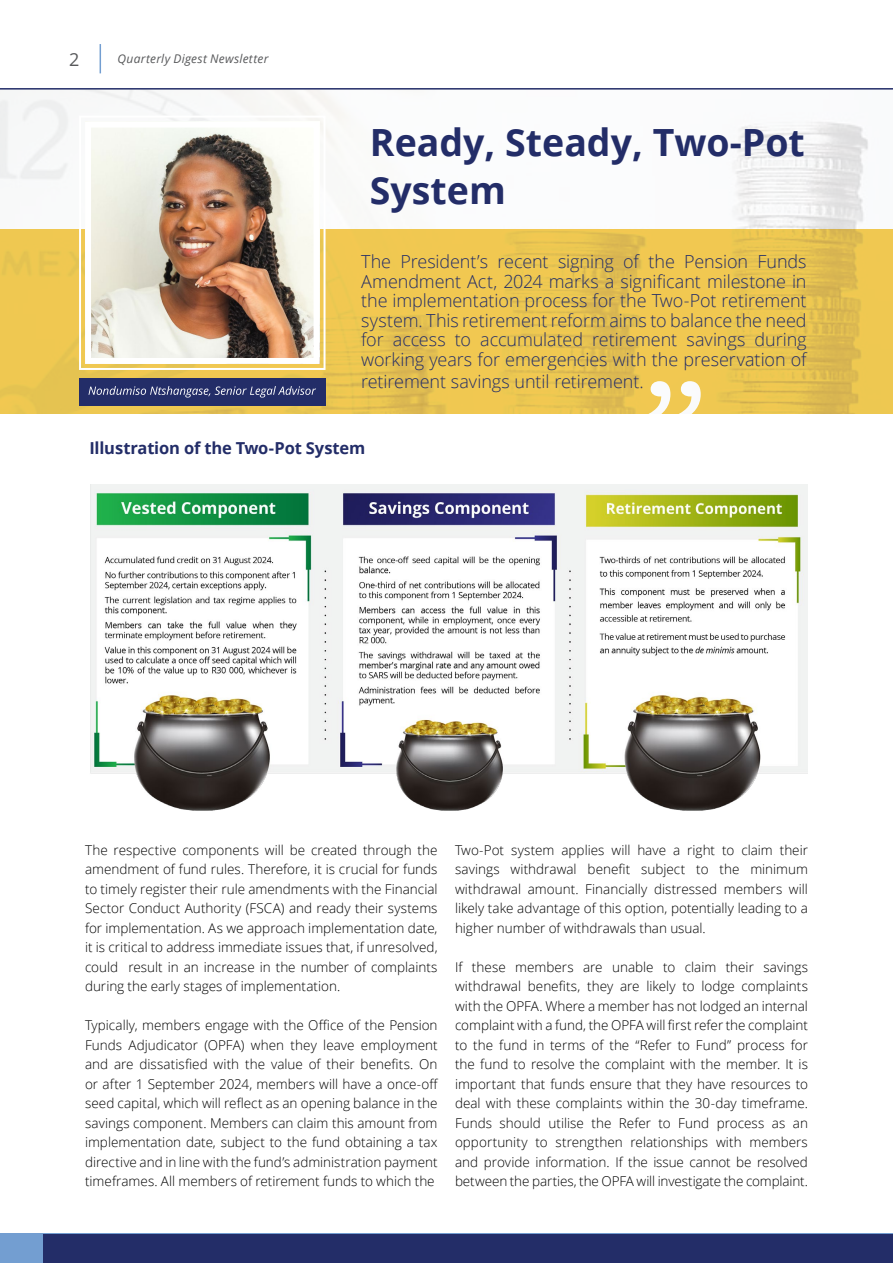
<style>
.page{position:relative;width:893px;height:1263px;background:#fff}
.page>*{position:absolute;margin:0;border:0;box-sizing:border-box;transform-origin:0 0}
.t1{font:700 37.5px/48px "Open Sans";color:#232d68}
.t2{font:300 18px/19.5px "Open Sans";letter-spacing:-.005em;color:#232d68;text-align:justify}
.t3{font:18px "Open Sans";color:#58595b}
.t4{font:700 16.5px "Open Sans";letter-spacing:-.01em;color:#232d68}
.t5{font:300 13.5px/19.5px "Open Sans";color:#000;text-align:justify}
.t6{font:italic 12px "Open Sans";letter-spacing:.025em;color:#58595b}
</style>
<div class="page">
<hr style="left:0;top:88px;width:893px;height:2px;background:#232d68">
<img style="left:0;top:89px;width:893px;height:325px">
<img style="left:90px;top:485px;width:718px;height:326px">
<img style="left:78px;top:115px;width:249px;height:256px">
<div style="left:85px;top:122px;width:235px;height:242px;border:6px solid #fff"></div>
<div style="left:79px;top:378px;width:247px;height:27px;background:#232d68"></div>
<svg style="left:88px;top:386px;width:228px;height:11px"></svg>
<div style="left:0;top:1234px;width:893px;height:29px;background:#739ed1"></div>
<div style="left:44px;top:1234px;width:849px;height:29px;background:#232d68"></div>
<svg style="left:100px;top:44px;width:1px;height:29px"></svg>
<h2 class="t3" style="left:69px;top:47px;width:12px">2</h2>
<p class="t6" style="left:118px;top:51px;width:152px">Quarterly Digest Newsletter</p>
<h1 class="t1" style="left:370px;top:118px;width:436px">Ready, Steady, Two-Pot<br>System</h1>
<p class="t2" style="left:361px;top:252px;width:447px">The President’s recent signing of the Pension Funds Amendment Act, 2024 marks a significant milestone in the implementation process for the Two-Pot retirement system. This retirement reform aims to balance the need for access to accumulated retirement savings during working years for emergencies with the preservation of</p>
<h2 class="t2" style="left:361px;top:372px;width:284px">retirement savings until retirement.</h2>
<p class="t4" style="left:89px;top:436px;width:278px">Illustration of the Two-Pot System</p>
<p class="t5" style="left:85px;top:840px;width:354px">The respective components will be created through the amendment of fund rules. Therefore, it is crucial for funds to timely register their rule amendments with the Financial Sector Conduct Authority (FSCA) and ready their systems for implementation. As we approach implementation date, it is critical to address immediate issues that, if unresolved, could result in an increase in the number of complaints during the early stages of implementation.</p>
<p class="t5" style="left:85px;top:1015px;width:355px">Typically, members engage with the Office of the Pension Funds Adjudicator (OPFA) when they leave employment and are dissatisfied with the value of their benefits. On or after 1 September 2024, members will have a once-off seed capital, which will reflect as an opening balance in the savings component. Members can claim this amount from implementation date, subject to the fund obtaining a tax directive and in line with the fund’s administration payment timeframes. All members of retirement funds to which the</p>
<p class="t5" style="left:455px;top:840px;width:354px">Two-Pot system applies will have a right to claim their savings withdrawal benefit subject to the minimum withdrawal amount. Financially distressed members will likely take advantage of this option, potentially leading to a higher number of withdrawals than usual.</p>
<p class="t5" style="left:455px;top:957px;width:354px">If these members are unable to claim their savings withdrawal benefits, they are likely to lodge complaints with the OPFA. Where a member has not lodged an internal complaint with a fund, the OPFA will first refer the complaint to the fund in terms of the “Refer to Fund” process for the fund to resolve the complaint with the member. It is important that funds ensure that they have resources to deal with these complaints within the 30-day timeframe.<br>Funds should utilise the Refer to Fund process as an opportunity to strengthen relationships with members and provide information. If the issue cannot be resolved between the parties, the OPFA will investigate the complaint.</p>
</div>
